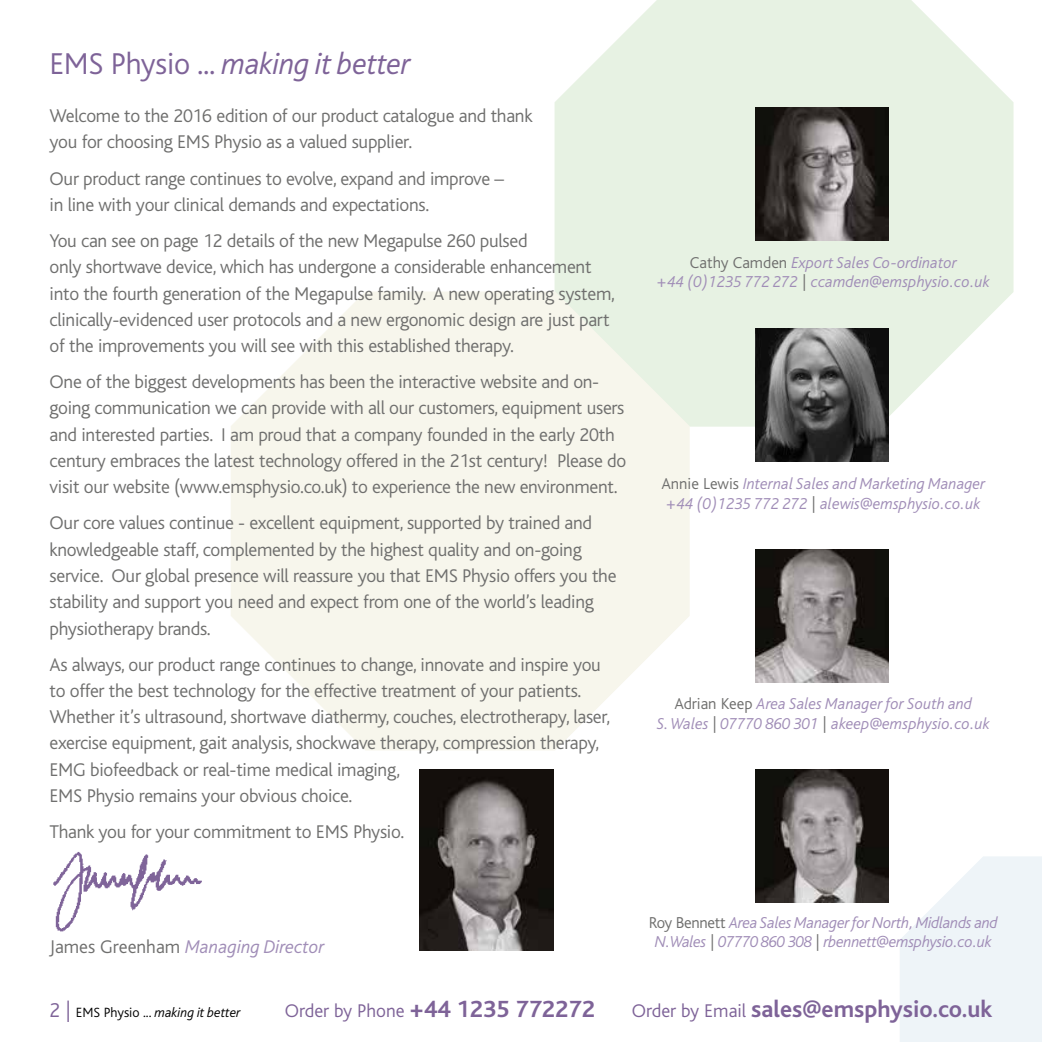
<style>
.page{position:relative;width:1042px;height:1042px;background:#fff}
.page>*{position:absolute;margin:0;border:0;box-sizing:border-box;transform-origin:0 0}
.t1{font:italic 300 31.5px "Bliss";letter-spacing:-.01em;color:#7e6398}
.t2{font:700 24.5px "Bliss";color:#7e6398}
.t3{font:300 19.25px/26.2px "Bliss";letter-spacing:-.015em;color:#6f6f6e}
.t4{font:italic 300 19.25px "Bliss";color:#a08db7}
.t5{font:italic 300 16.45px/19.8px "Bliss";color:#a08db7;text-align:center}
.t6{font:italic 300 16.45px/19.8px "Bliss";letter-spacing:-.02em;color:#a08db7;text-align:center}
.t7{font:italic 300 14px "Bliss";color:#000}
.s1{font-style:normal}
.s2{font-style:normal;color:#6f6f6e}
.s3{color:#6f6f6e}
.s4{font-style:normal;font-size:21px;color:#7e6398}
.s5{font-weight:300;font-size:19.25px}
</style>
<div class="page">
<svg style="left:554px;top:0;width:459px;height:427px;background:#e9f3e6"></svg>
<svg style="left:231px;top:291px;width:459px;height:459px;background:#f7f6ee"></svg>
<img style="left:420px;top:769px;width:134px;height:181px">
<svg style="left:900px;top:856px;width:142px;height:186px;background:#f0f5f8"></svg>
<img style="left:756px;top:107px;width:133px;height:133px">
<img style="left:756px;top:329px;width:133px;height:133px">
<img style="left:756px;top:549px;width:133px;height:133px">
<img style="left:756px;top:769px;width:133px;height:133px">
<img style="left:53px;top:851px;width:149px;height:81px">
<h1 class="t1" style="left:50px;top:47px;width:362px"><span class="s1">EMS Physio ...</span> making it better</h1>
<p class="t3" style="left:50px;top:103px;width:484px">Welcome to the 2016 edition of our product catalogue and thank you for choosing EMS Physio as a valued supplier.</p>
<p class="t3" style="left:50px;top:165px;width:456px">Our product range continues to evolve, expand and improve – in line with your clinical demands and expectations.</p>
<p class="t3" style="left:50px;top:228px;width:567px">You can see on page 12 details of the new Megapulse 260 pulsed<br>only shortwave device, which has undergone a considerable enhancement into the fourth generation of the Megapulse family. A new operating system, clinically-evidenced user protocols and a new ergonomic design are just part of the improvements you will see with this established therapy.</p>
<p class="t3" style="left:50px;top:369px;width:578px">One of the biggest developments has been the interactive website and on&shy;going communication we can provide with all our customers, equipment users and interested parties. I am proud that a company founded in the early 20th century embraces the latest technology offered in the 21st century! Please do visit our website (www.emsphysio.co.uk) to experience the new environment.</p>
<p class="t3" style="left:50px;top:510px;width:568px">Our core values continue - excellent equipment, supported by trained and knowledgeable staff, complemented by the highest quality and on-going service. Our global presence will reassure you that EMS Physio offers you the stability and support you need and expect from one of the world’s leading physiotherapy brands.</p>
<p class="t3" style="left:50px;top:651px;width:562px">As always, our product range continues to change, innovate and inspire you to offer the best technology for the effective treatment of your patients.<br>Whether it’s ultrasound, shortwave diathermy, couches, electrotherapy, laser, exercise equipment, gait analysis, shockwave therapy, compression therapy, EMG biofeedback or real-time medical imaging,<br>EMS Physio remains your obvious choice.</p>
<p class="t3" style="left:50px;top:819px;width:356px">Thank you for your commitment to EMS Physio.</p>
<p class="t5" style="left:657px;top:253px;width:334px"><span class="s2">Cathy Camden</span> Export Sales Co-ordinator<br>+44 (0)1235 772 272 <span class="s3">|</span> ccamden@emsphysio.co.uk</p>
<p class="t5" style="left:661px;top:474px;width:325px;text-align:left"><span class="s2">Annie Lewis</span> Internal Sales and Marketing Manager +44 (0)1235 772 272 <span class="s3">|</span> alewis@emsphysio.co.uk</p>
<p class="t5" style="left:657px;top:694px;width:335px"><span class="s2">Adrian Keep</span> Area Sales Manager for South and<br>S. Wales <span class="s3">|</span> 07770 860 301 <span class="s3">|</span> akeep@emsphysio.co.uk</p>
<p class="t4" style="left:50px;top:937px;width:276px"><span class="s2">James Greenham</span> Managing Director</p>
<p class="t6" style="left:649px;top:913px;width:350px"><span class="s2">Roy Bennett</span> Area Sales Manager for North, Midlands and<br>N.Wales <span class="s3">|</span> 07770 860 308 <span class="s3">|</span> rbennett@emsphysio.co.uk</p>
<p class="t7" style="left:50px;top:1005px;width:192px"><span class="s4">2 |</span> <span class="s1">EMS Physio ...</span> making it better</p>
<p class="t2" style="left:285px;top:996px;width:312px"><span class="s5">Order by Phone</span> +44 1235 772272</p>
<p class="t2" style="left:632px;top:996px;width:362px"><span class="s5">Order by Email</span> sales@emsphysio.co.uk</p>
</div>
